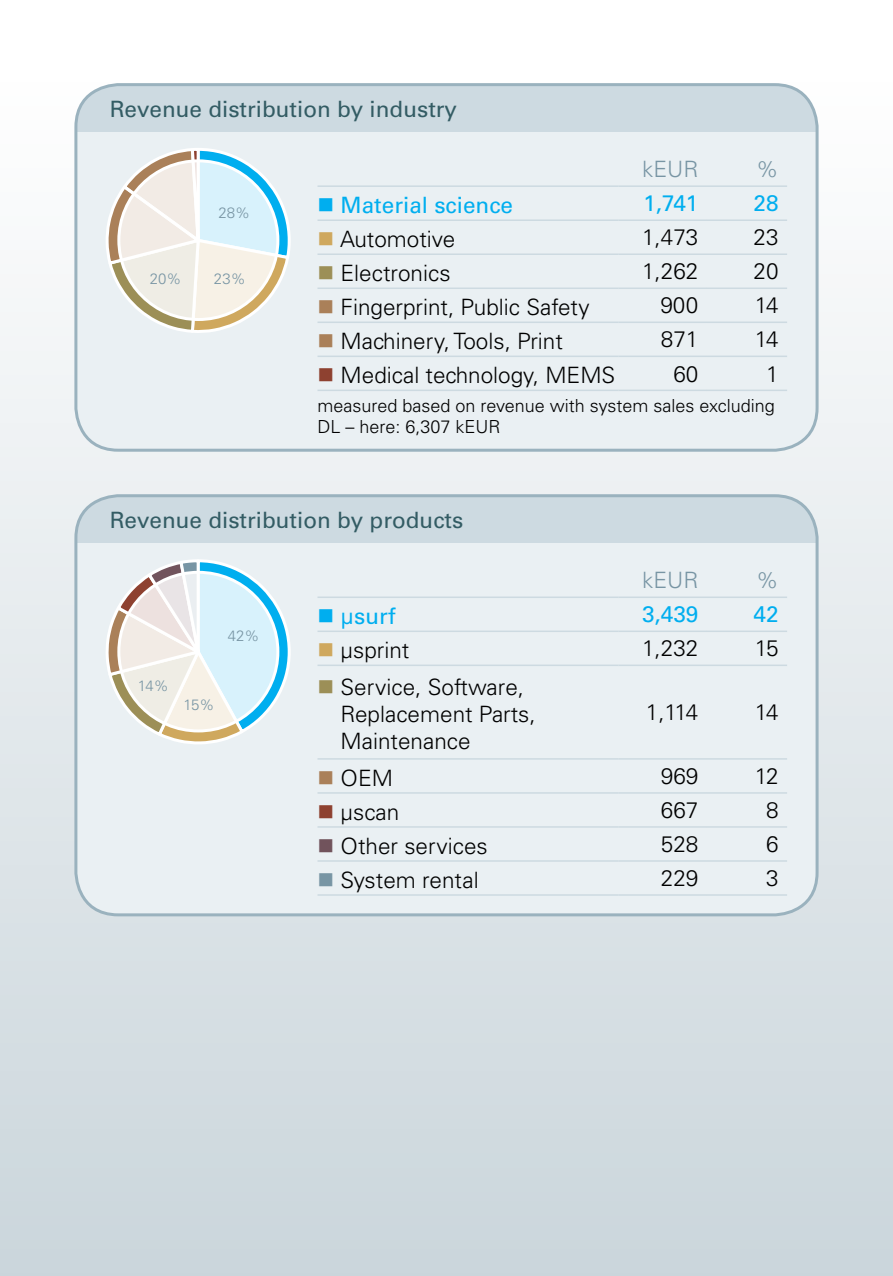
<style>
.page{position:relative;width:893px;height:1276px;background:#fff}
.page>*{position:absolute;margin:0;border:0;box-sizing:border-box;transform-origin:0 0}
.t1{font:255px "Chartwell Pies";color:#00aeef}
.t2{font:300 22.5px/27px "Univers LT Std";color:#000}
.t3{font:22.5px "Univers LT Std";color:#335c64}
.t4{font:22.5px "Univers LT Std";color:#00aeef}
.t5{font:300 22.5px "Univers LT Std";color:#7895a4}
.t6{font:300 18px/21px "Univers LT Std";color:#000}
.t7{font:300 15px "Univers LT Std";color:#7895a4}
.s1{color:#cfa85e}
.s2{color:#9c8f57}
.s3{color:#aa8059}
.s4{color:#8e4130}
.s5{color:#71535c}
.s6{color:#7895a4}
</style>
<div class="page">
<div style="left:0;top:77px;width:893px;height:1199px;background:linear-gradient(to bottom,#fefefe,#cad6db)"></div>
<div style="left:76px;top:496px;width:741px;height:419px;background:#eaf0f3;border-radius:43px"></div>
<div style="left:76px;top:496px;width:741px;height:47px;background:#cddae1"></div>
<div style="left:74px;top:494px;width:745px;height:422px;border:3px solid #9ab2be;border-radius:43px"></div>
<svg style="left:106px;top:559px;width:185px;height:185px"></svg>
<div style="left:119px;top:572px;width:159px;height:159px;background:#fff;border-radius:50%"></div>
<div style="left:117px;top:571px;width:162px;height:161px;border:3px solid #fff;border-radius:50%"></div>
<hr style="left:317px;top:596px;width:302px;height:2px;background:#cddae1">
<hr style="left:619px;top:596px;width:88px;height:2px;background:#cddae1">
<hr style="left:707px;top:596px;width:80px;height:2px;background:#cddae1">
<hr style="left:317px;top:630px;width:302px;height:2px;background:#cddae1">
<hr style="left:619px;top:630px;width:88px;height:2px;background:#cddae1">
<hr style="left:707px;top:630px;width:80px;height:2px;background:#cddae1">
<hr style="left:317px;top:664px;width:302px;height:2px;background:#cddae1">
<hr style="left:619px;top:664px;width:88px;height:2px;background:#cddae1">
<hr style="left:707px;top:664px;width:80px;height:2px;background:#cddae1">
<hr style="left:317px;top:758px;width:302px;height:1px;background:#cddae1">
<hr style="left:619px;top:758px;width:88px;height:1px;background:#cddae1">
<hr style="left:707px;top:758px;width:80px;height:1px;background:#cddae1">
<hr style="left:317px;top:792px;width:302px;height:1px;background:#cddae1">
<hr style="left:619px;top:792px;width:88px;height:1px;background:#cddae1">
<hr style="left:707px;top:792px;width:80px;height:1px;background:#cddae1">
<hr style="left:317px;top:826px;width:302px;height:1px;background:#cddae1">
<hr style="left:619px;top:826px;width:88px;height:1px;background:#cddae1">
<hr style="left:707px;top:826px;width:80px;height:1px;background:#cddae1">
<hr style="left:317px;top:860px;width:302px;height:1px;background:#cddae1">
<hr style="left:619px;top:860px;width:88px;height:1px;background:#cddae1">
<hr style="left:707px;top:860px;width:80px;height:1px;background:#cddae1">
<hr style="left:317px;top:894px;width:302px;height:1px;background:#cddae1">
<hr style="left:619px;top:894px;width:88px;height:1px;background:#cddae1">
<hr style="left:707px;top:894px;width:80px;height:1px;background:#cddae1">
<div style="left:76px;top:85px;width:741px;height:365px;background:#eaf0f3;border-radius:43px"></div>
<div style="left:76px;top:85px;width:741px;height:47px;background:#cddae1"></div>
<div style="left:74px;top:83px;width:745px;height:369px;border:3px solid #9ab2be;border-radius:43px"></div>
<svg style="left:106px;top:148px;width:185px;height:185px"></svg>
<div style="left:119px;top:161px;width:159px;height:158px;background:#fff;border-radius:50%"></div>
<div style="left:117px;top:159px;width:162px;height:162px;border:3px solid #fff;border-radius:50%"></div>
<hr style="left:317px;top:185px;width:302px;height:2px;background:#cddae1">
<hr style="left:619px;top:185px;width:88px;height:2px;background:#cddae1">
<hr style="left:707px;top:185px;width:80px;height:2px;background:#cddae1">
<hr style="left:317px;top:219px;width:302px;height:2px;background:#cddae1">
<hr style="left:619px;top:219px;width:88px;height:2px;background:#cddae1">
<hr style="left:707px;top:219px;width:80px;height:2px;background:#cddae1">
<hr style="left:317px;top:253px;width:302px;height:2px;background:#cddae1">
<hr style="left:619px;top:253px;width:88px;height:2px;background:#cddae1">
<hr style="left:707px;top:253px;width:80px;height:2px;background:#cddae1">
<hr style="left:317px;top:287px;width:302px;height:2px;background:#cddae1">
<hr style="left:619px;top:287px;width:88px;height:2px;background:#cddae1">
<hr style="left:707px;top:287px;width:80px;height:2px;background:#cddae1">
<hr style="left:317px;top:321px;width:302px;height:2px;background:#cddae1">
<hr style="left:619px;top:321px;width:88px;height:2px;background:#cddae1">
<hr style="left:707px;top:321px;width:80px;height:2px;background:#cddae1">
<hr style="left:317px;top:355px;width:302px;height:2px;background:#cddae1">
<hr style="left:619px;top:355px;width:88px;height:2px;background:#cddae1">
<hr style="left:707px;top:355px;width:80px;height:2px;background:#cddae1">
<hr style="left:317px;top:389px;width:302px;height:2px;background:#cddae1">
<hr style="left:619px;top:389px;width:88px;height:2px;background:#cddae1">
<hr style="left:707px;top:389px;width:80px;height:2px;background:#cddae1">
<p class="t3" style="left:110px;top:96px;width:349px">Revenue distribution by industry</p>
<h1 class="t1" style="left:95px;top:84px;width:404px">28+<span class="s1">3</span><span class="s2">20</span><span class="s3">144</span><span class="s4">1</span></h1>
<p class="t5" style="left:642px;top:155px;width:58px">kEUR</p>
<p class="t5" style="left:756px;top:155px;width:24px">%</p>
<p class="t4" style="left:317px;top:192px;width:197px">■ Material science</p>
<p class="t4" style="left:643px;top:190px;width:57px">1,741</p>
<p class="t4" style="left:754px;top:190px;width:27px">28</p>
<p class="t2" style="left:317px;top:226px;width:139px"><span class="s1">■</span> Automotive</p>
<p class="t2" style="left:642px;top:224px;width:58px">1,473</p>
<p class="t2" style="left:754px;top:224px;width:27px">23</p>
<p class="t2" style="left:317px;top:260px;width:135px"><span class="s2">■</span> Electronics</p>
<p class="t2" style="left:642px;top:258px;width:58px">1,262</p>
<p class="t2" style="left:754px;top:258px;width:27px">20</p>
<p class="t2" style="left:317px;top:294px;width:274px"><span class="s3">■</span> Fingerprint, Public Safety</p>
<p class="t2" style="left:660px;top:292px;width:39px">900</p>
<p class="t2" style="left:755px;top:292px;width:25px">14</p>
<p class="t2" style="left:317px;top:328px;width:247px"><span class="s3">■</span> Machinery, Tools, Print</p>
<p class="t2" style="left:661px;top:326px;width:39px">871</p>
<p class="t2" style="left:755px;top:326px;width:25px">14</p>
<p class="t2" style="left:318px;top:362px;width:299px"><span class="s4">■</span> Medical technology, MEMS</p>
<p class="t2" style="left:673px;top:360px;width:27px">60</p>
<p class="t2" style="left:766px;top:360px;width:14px">1</p>
<p class="t6" style="left:317px;top:395px;width:459px">measured based on revenue with system sales excluding<br>DL – here: 6,307 kEUR</p>
<p class="t7" style="left:219px;top:204px;width:33px">28%</p>
<p class="t7" style="left:150px;top:269px;width:33px">20%</p>
<p class="t7" style="left:214px;top:269px;width:33px">23%</p>
<p class="t3" style="left:110px;top:507px;width:355px">Revenue distribution by products</p>
<h1 class="t1" style="left:95px;top:495px;width:404px">42+<span class="s1">5</span><span class="s2">4</span><span class="s3">12</span><span class="s4">8</span><span class="s5">6</span><span class="s6">3</span></h1>
<p class="t5" style="left:642px;top:566px;width:58px">kEUR</p>
<p class="t5" style="left:756px;top:566px;width:24px">%</p>
<p class="t4" style="left:317px;top:603px;width:80px">■ µsurf</p>
<p class="t4" style="left:642px;top:601px;width:58px">3,439</p>
<p class="t4" style="left:754px;top:601px;width:27px">42</p>
<p class="t2" style="left:317px;top:637px;width:93px"><span class="s1">■</span> µsprint</p>
<p class="t2" style="left:642px;top:635px;width:58px">1,232</p>
<p class="t2" style="left:755px;top:635px;width:25px">15</p>
<p class="t2" style="left:341px;top:674px;width:197px;text-indent:-23px"><span class="s2">■</span> Service, Software,<br>Replacement Parts,<br>Maintenance</p>
<p class="t7" style="left:228px;top:627px;width:33px">42%</p>
<p class="t7" style="left:138px;top:677px;width:32px">14%</p>
<p class="t7" style="left:184px;top:696px;width:32px">15%</p>
<p class="t2" style="left:646px;top:699px;width:54px">1,114</p>
<p class="t2" style="left:755px;top:699px;width:25px">14</p>
<p class="t2" style="left:318px;top:764px;width:77px"><span class="s3">■</span> OEM</p>
<p class="t2" style="left:661px;top:762px;width:39px">969</p>
<p class="t2" style="left:755px;top:762px;width:25px">12</p>
<p class="t2" style="left:318px;top:798px;width:83px"><span class="s4">■</span> µscan</p>
<p class="t2" style="left:661px;top:796px;width:39px">667</p>
<p class="t2" style="left:766px;top:796px;width:14px">8</p>
<p class="t2" style="left:318px;top:832px;width:172px"><span class="s5">■</span> Other services</p>
<p class="t2" style="left:661px;top:830px;width:39px">528</p>
<p class="t2" style="left:766px;top:830px;width:14px">6</p>
<p class="t2" style="left:318px;top:866px;width:163px"><span class="s6">■</span> System rental</p>
<p class="t2" style="left:661px;top:864px;width:39px">229</p>
<p class="t2" style="left:766px;top:864px;width:14px">3</p>
</div>
